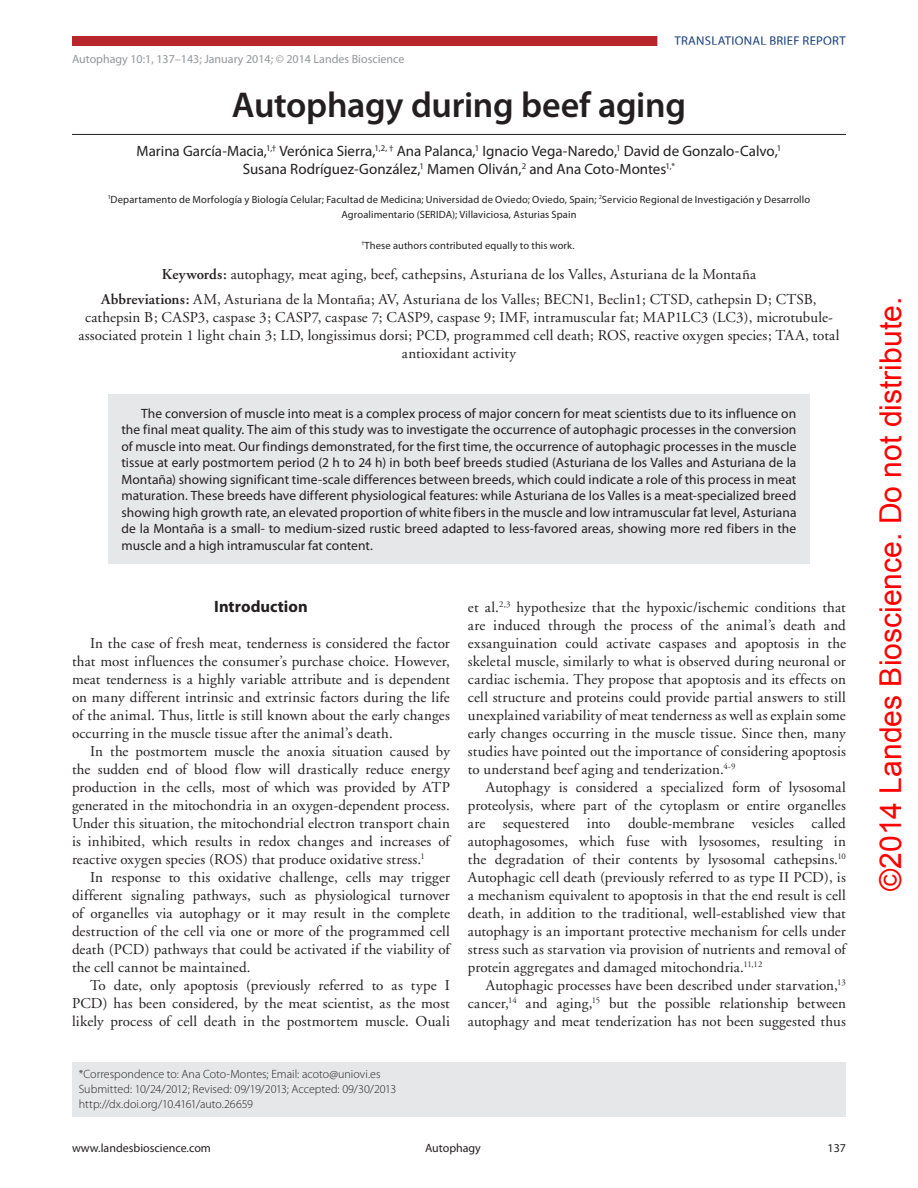
<style>
.page{position:relative;width:918px;height:1188px;background:#fff}
.page>*{position:absolute;margin:0;border:0;box-sizing:border-box;transform-origin:0 0}
.t1{font:600 36px "Myriad Pro";letter-spacing:-.01em;color:#231f20}
.t2{font:30.15px "Arial";color:#f00}
.t3{font:700 16.5px "Myriad Pro";color:#231f20}
.t4{font:15px/18px "Adobe Garamond";letter-spacing:.01em;color:#231f20;text-align:justify}
.t5{font:15px/18px "Myriad Pro";color:#231f20;text-align:center}
.t6{font:13.5px/16.5px "Myriad Pro";color:#231f20;text-align:justify}
.t7{font:12.75px "Myriad Pro";letter-spacing:.02em;color:#193f7c}
.t8{font:300 12px/15px "Myriad Pro";color:#231f20}
.t9{font:12px "Myriad Pro";color:#939598}
.t10{font:12px "Myriad Pro";color:#231f20}
.t11{font:10.5px/15px "Myriad Pro";letter-spacing:.01em;color:#231f20}
.s1{font-weight:600}
</style>
<div class="page">
<div style="left:72px;top:36px;width:774px;height:10px;background:#b7262b"></div>
<div style="left:657px;top:36px;width:189px;height:10px;background:#fff"></div>
<div style="left:72px;top:1062px;width:774px;height:55px;background:#e6e7e9"></div>
<hr style="left:72px;top:134px;width:774px;height:1px;background:#231f20">
<div style="left:108px;top:394px;width:702px;height:170px;background:#e6e7e9"></div>
<p class="t9" style="left:72px;top:52px;width:334px">Autophagy 10:1, 137–143; January 2014; © 2014 Landes Bioscience</p>
<p class="t7" style="left:674px;top:33px;width:171px">Translational Brief Report</p>
<h1 class="t1" style="left:232px;top:82px;width:456px">Autophagy during beef aging</h1>
<p class="t5" style="left:137px;top:142px;width:646px">Marina García-Macia,<sup>1,†</sup> Verónica Sierra,<sup>1,2,</sup> <sup>†</sup> Ana Palanca,<sup>1</sup> Ignacio Vega-Naredo,<sup>1</sup> David de Gonzalo-Calvo,<sup>1<br></sup>Susana Rodríguez-González,<sup>1</sup> Mamen Oliván,<sup>2</sup> and Ana Coto-Montes<sup>1,*</sup></p>
<p class="t11" style="left:341px;top:191px;width:470px;text-indent:-234px"><sup>1</sup>Departamento de Morfología y Biología Celular; Facultad de Medicina; Universidad de Oviedo; Oviedo, Spain; <sup>2</sup>Servicio Regional de Investigación y Desarrollo<br>Agroalimentario (SERI</p>
<p class="t11" style="left:439px;top:206px;width:139px">DA); Villaviciosa, Asturias Spain</p>
<p class="t11" style="left:361px;top:238px;width:215px"><sup>†</sup>These authors contributed equally to this work.</p>
<p class="t4" style="left:101px;top:262px;width:717px;line-height:24.8px;text-align:center"><span class="s1">Keywords:</span> autophagy, meat aging, beef, cathepsins, Asturiana de los Valles, Asturiana de la Montaña<br><span class="s1">Abbreviations:</span> AM, Asturiana de la Montaña; AV, Asturiana de los Valles; BECN1, Beclin1; CTSD, cathepsin D; CTSB,</p>
<p class="t4" style="left:78px;top:308px;width:763px;text-align:center">cathepsin B; CASP3, caspase 3; CASP7, caspase 7; CASP9, caspase 9; IMF, intramuscular fat; MAP1LC3 (LC3), microtubule&shy;associated protein 1 light chain 3; LD, longissimus dorsi; PCD, programmed cell death; ROS, reactive oxygen species; TAA, total antioxidant activity</p>
<p class="t6" style="left:122px;top:405px;width:677px;text-indent:19px">The conversion of muscle into meat is a complex process of major concern for meat scientists due to its influence on the final meat quality. The aim of this study was to investigate the occurrence of autophagic processes in the conversion of muscle into meat. Our findings demonstrated, for the first time, the occurrence of autophagic processes in the muscle tissue at early postmortem period (2 h to 24 h) in both beef breeds studied (Asturiana de los Valles and Asturiana de la Montaña) showing significant time-scale differences between breeds, which could indicate a role of this process in meat maturation. These breeds have different physiological features: while Asturiana de los Valles is a meat-specialized breed showing high growth rate, an elevated proportion of white fibers in the muscle and low intramuscular fat level, Asturiana de la Montaña is a small- to medium-sized rustic breed adapted to less-favored areas, showing more red fibers in the muscle and a high intramuscular fat content.</p>
<p class="t3" style="left:214px;top:596px;width:95px">Introduction</p>
<p class="t4" style="left:72px;top:635px;width:380px;text-indent:18px">In the case of fresh meat, tenderness is considered the factor that most influences the consumer’s purchase choice. However, meat tenderness is a highly variable attribute and is dependent on many different intrinsic and extrinsic factors during the life of the animal. Thus, little is still known about the early changes occurring in the muscle tissue after the animal’s death.</p>
<p class="t4" style="left:72px;top:743px;width:379px;text-indent:18px">In the postmortem muscle the anoxia situation caused by the sudden end of blood flow will drastically reduce energy production in the cells, most of which was provided by ATP generated in the mitochondria in an oxygen-dependent process.<br>Under this situation, the mitochondrial electron transport chain is inhibited, which results in redox changes and increases of reactive oxygen species (ROS) that produce oxidative stress.<sup>1</sup></p>
<p class="t4" style="left:72px;top:869px;width:380px;text-indent:18px">In response to this oxidative challenge, cells may trigger different signaling pathways, such as physiological turnover of organelles via autophagy or it may result in the complete destruction of the cell via one or more of the programmed cell death (PCD) pathways that could be activated if the viability of the cell cannot be maintained.</p>
<p class="t4" style="left:72px;top:977px;width:379px;text-indent:18px">To date, only apoptosis (previously referred to as type I PCD) has been considered, by the meat scientist, as the most likely process of cell death in the postmortem muscle. Ouali</p>
<p class="t8" style="left:79px;top:1066px;width:319px">*Correspondence to: Ana Coto-Montes; Email: acoto@uniovi.es<br>Submitted: 10/24/2012; Revised: 09/19/2013; Accepted: 09/30/2013 http://dx.doi.org/10.4161/auto.26659</p>
<p class="t4" style="left:468px;top:599px;width:379px">et al.<sup>2,3</sup> hypothesize that the hypoxic/ischemic conditions that are induced through the process of the animal’s death and exsanguination could activate caspases and apoptosis in the skeletal muscle, similarly to what is observed during neuronal or cardiac ischemia. They propose that apoptosis and its effects on cell structure and proteins could provide partial answers to still unexplained variability of meat tenderness as well as explain some early changes occurring in the muscle tissue. Since then, many studies have pointed out the importance of considering apoptosis to understand beef aging and tenderization.<sup>4-9</sup></p>
<p class="t4" style="left:468px;top:779px;width:379px;text-indent:18px">Autophagy is considered a specialized form of lysosomal proteolysis, where part of the cytoplasm or entire organelles are sequestered into double-membrane vesicles called autophagosomes, which fuse with lysosomes, resulting in the degradation of their contents by lysosomal cathepsins.<sup>10<br></sup>Autophagic cell death (previously referred to as type II PCD), is a mechanism equivalent to apoptosis in that the end result is cell death, in addition to the traditional, well-established view that autophagy is an important protective mechanism for cells under stress such as starvation via provision of nutrients and removal of protein aggregates and damaged mitochondria.<sup>11,12</sup></p>
<p class="t4" style="left:468px;top:977px;width:379px;text-indent:18px">Autophagic processes have been described under starvation,<sup>13 </sup>cancer,<sup>14</sup> and aging,<sup>15</sup> but the possible relationship between autophagy and meat tenderization has not been suggested thus</p>
<p class="t10" style="left:72px;top:1141px;width:140px">www.landesbioscience.com</p>
<p class="t10" style="left:425px;top:1141px;width:57px">Autophagy</p>
<p class="t10" style="left:828px;top:1141px;width:20px">137</p>
<h2 class="t2" style="left:871px;top:891px;width:595px;rotate:-90deg">©2014 Landes Bioscience. Do not distribute.</h2>
</div>
